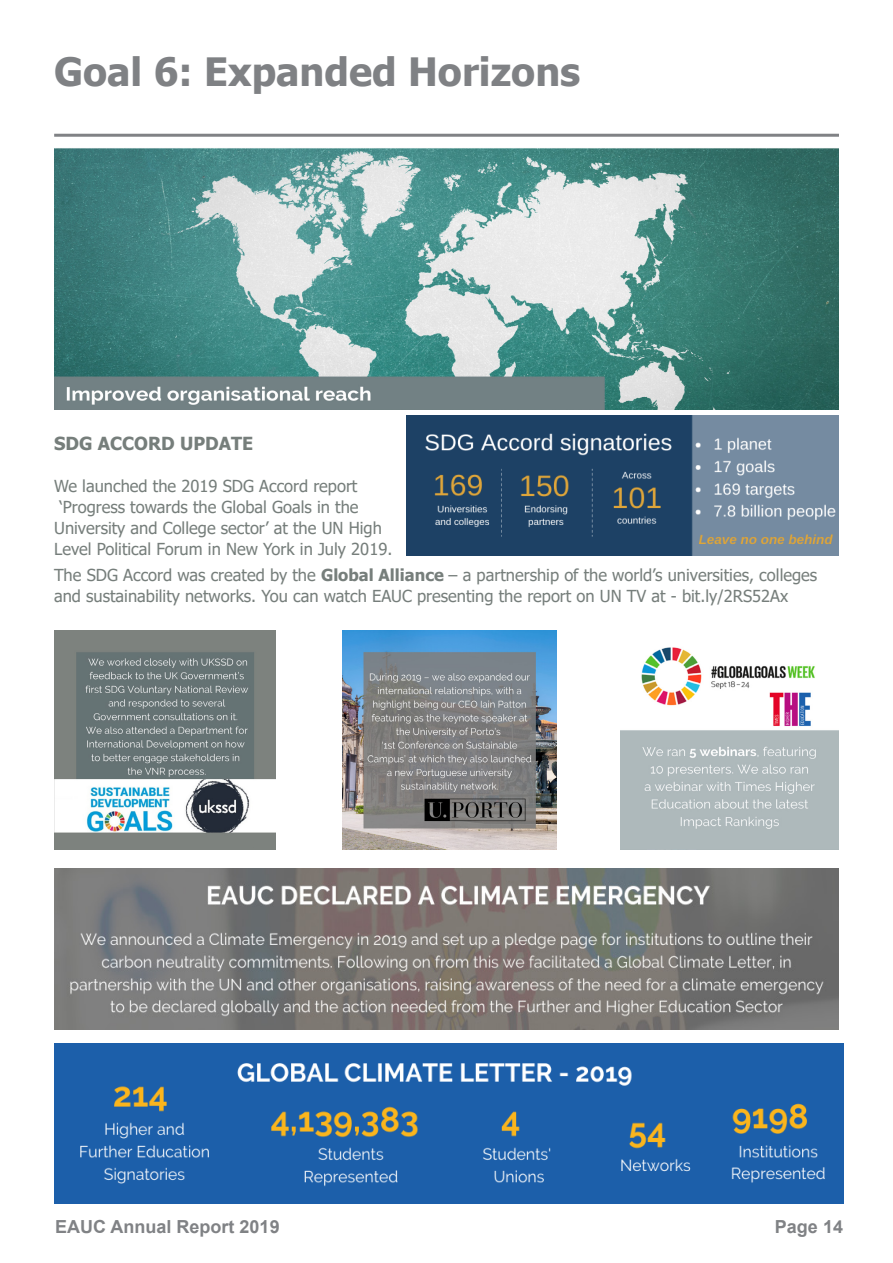
<style>
.page{position:relative;width:893px;height:1263px;background:#fff}
.page>*{position:absolute;margin:0;border:0;box-sizing:border-box;transform-origin:0 0}
.t1{font:700 39px "Tahoma";color:#7f8184}
.t2{font:700 18px "Arial";color:#808285}
.t3{font:700 18px "Tahoma";color:#767e7b}
.t4{font:16.5px/21px "Tahoma";color:#767e7b}
.s1{font-weight:700}
</style>
<div class="page">
<img style="left:54px;top:148px;width:785px;height:262px">
<img style="left:406px;top:415px;width:433px;height:140px">
<img style="left:620px;top:647px;width:219px;height:202px">
<img style="left:54px;top:1044px;width:789px;height:159px">
<img style="left:342px;top:631px;width:214px;height:218px">
<img style="left:54px;top:631px;width:221px;height:218px">
<img style="left:54px;top:868px;width:785px;height:161px">
<hr style="left:54px;top:134px;width:785px;height:3px;background:#808285">
<p class="t1" style="left:54px;top:45px;width:528px">Goal 6: Expanded Horizons</p>
<p class="t3" style="left:54px;top:431px;width:201px">SDG ACCORD UPDATE</p>
<p class="t4" style="left:54px;top:476px;width:305px">We launched the 2019 SDG Accord report</p>
<p class="t4" style="left:59px;top:497px;width:301px">‘Progress towards the Global Goals in the</p>
<p class="t4" style="left:54px;top:518px;width:340px">University and College sector’ at the UN High<br>Level Political Forum in New York in July 2019.</p>
<p class="t4" style="left:54px;top:565px;width:765px">The SDG Accord was created by the <span class="s1">Global Alliance</span> – a partnership of the world’s universities, colleges and sustainability networks. You can watch EAUC presenting the report on UN TV at - bit.ly/2RS52Ax</p>
<p class="t2" style="left:55px;top:1214px;width:226px">EAUC Annual Report 2019</p>
<p class="t2" style="left:775px;top:1214px;width:70px">Page 14</p>
</div>
